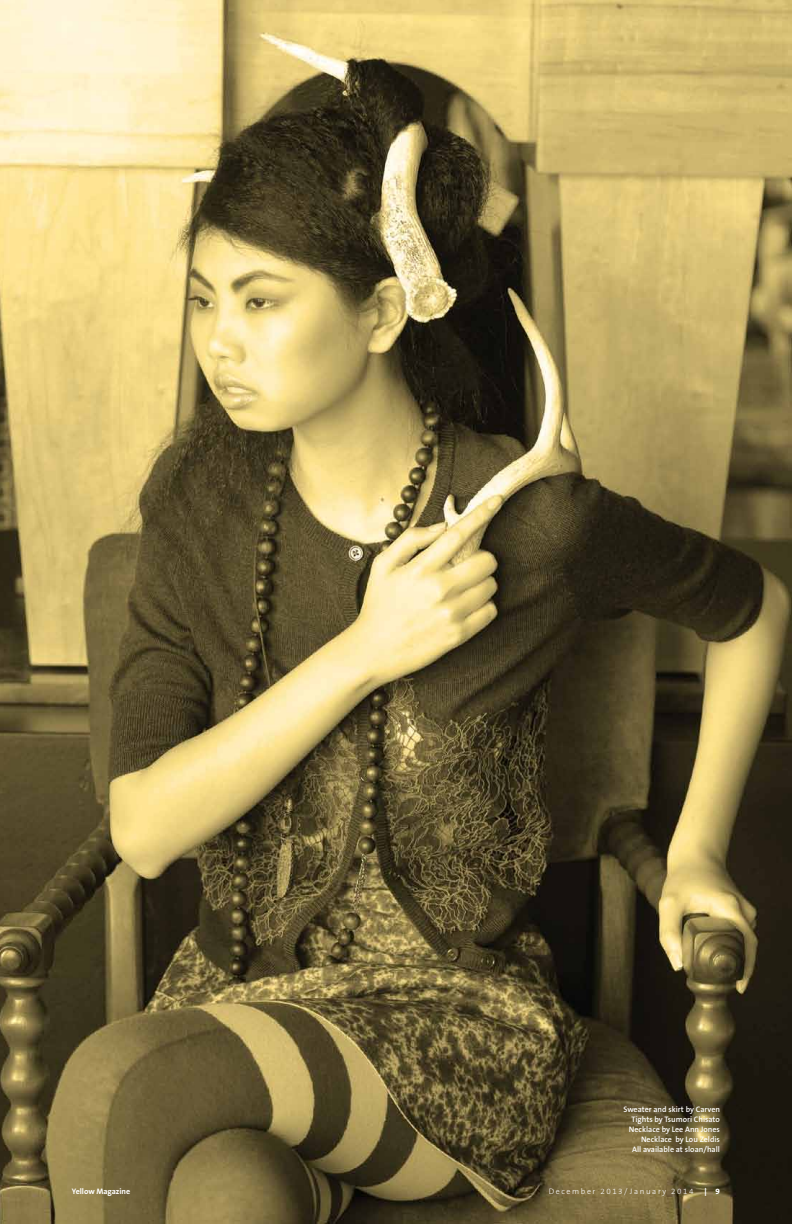
<style>
.page{position:relative;width:792px;height:1224px;background:#fff}
.page>*{position:absolute;margin:0;border:0;box-sizing:border-box;transform-origin:0 0}
.t1{font:600 8px/10px "The Sans B6";color:#fff;text-align:right}
.t2{font:300 8px "The Sans B3";letter-spacing:.2em;color:#fff}
.t3{font:700 8px "The Sans B7";letter-spacing:-.005em;color:#fff}
.t4{font:800 8px "The Sans B8";color:#fff}
</style>
<div class="page">
<img style="left:0;top:0;width:792px;height:1224px">
<p class="t1" style="left:623px;top:1104px;width:98px">Sweater and skirt by Carven<br>Tights by Tsumori Chisato<br>Necklace by Lee Ann Jones<br>Necklace by Lou Zeldis<br>All available at sloan/hall</p>
<p class="t3" style="left:72px;top:1187px;width:60px">Yellow Magazine</p>
<p class="t2" style="left:549px;top:1187px;width:146px">December 2013/January 2014</p>
<p class="t4" style="left:704px;top:1187px;width:17px">| 9</p>
</div>
